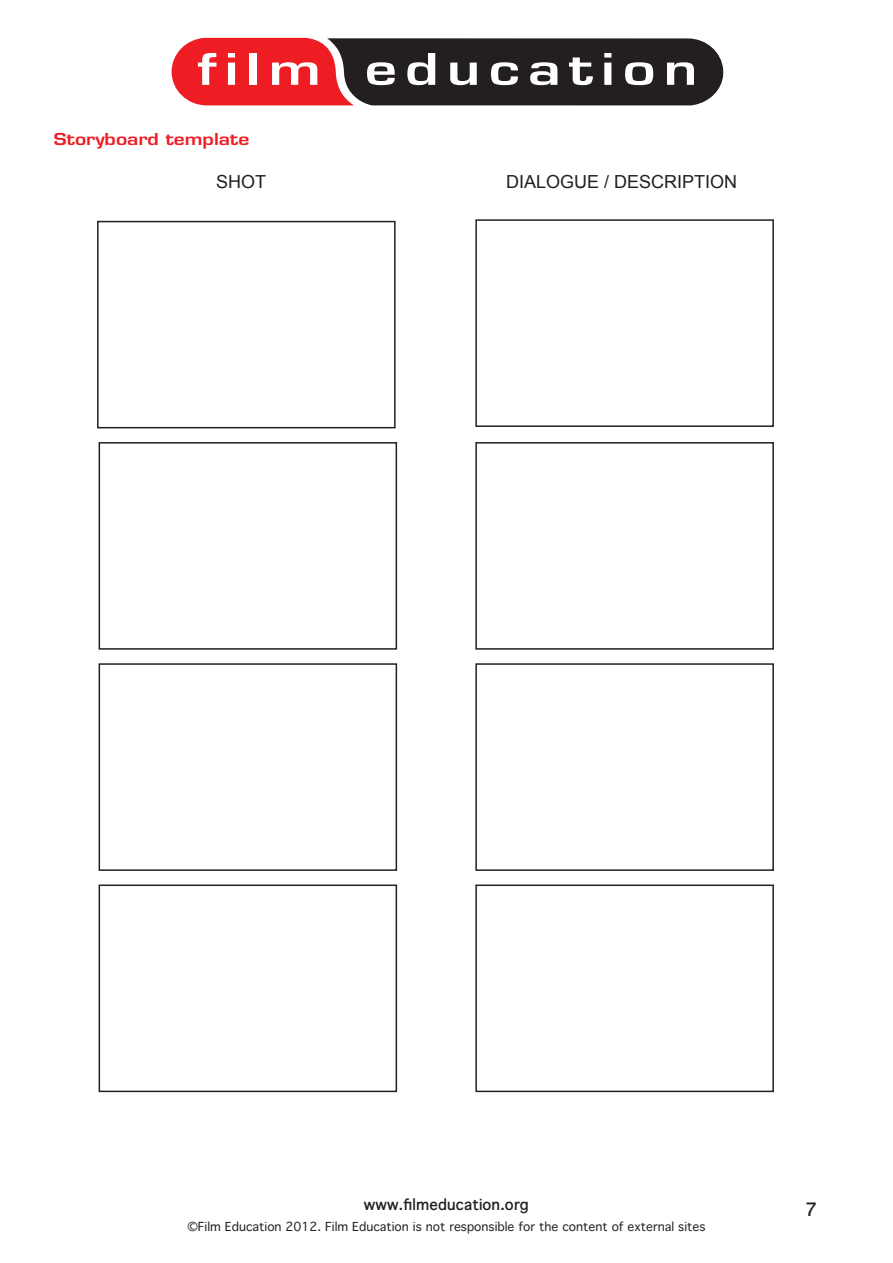
<style>
.page{position:relative;width:893px;height:1263px;background:#fff}
.page>*{position:absolute;margin:0;border:0;box-sizing:border-box;transform-origin:0 0}
.t1{font:18px "Arial";color:#231f20}
.t2{font:700 18px "Eurose";color:#ee1d23}
.t3{font:700 18px "Thonburi";color:#231f20}
.t4{font:700 15px "Thonburi";color:#231f20}
.t5{font:12px "Thonburi";color:#231f20}
</style>
<div class="page">
<svg style="left:172px;top:38px;width:551px;height:67px;background:#7a4446"></svg>
<div style="left:475px;top:219px;width:299px;height:208px;border:2px solid #231f20"></div>
<div style="left:99px;top:442px;width:298px;height:208px;border:2px solid #231f20"></div>
<div style="left:475px;top:442px;width:299px;height:208px;border:2px solid #231f20"></div>
<div style="left:99px;top:663px;width:298px;height:208px;border:2px solid #231f20"></div>
<div style="left:475px;top:663px;width:299px;height:208px;border:2px solid #231f20"></div>
<div style="left:99px;top:884px;width:298px;height:208px;border:2px solid #231f20"></div>
<div style="left:475px;top:884px;width:299px;height:208px;border:2px solid #231f20"></div>
<div style="left:97px;top:221px;width:299px;height:207px;border:2px solid #231f20"></div>
<h1 class="t2" style="left:54px;top:129px;width:197px">Storyboard template</h1>
<h1 class="t1" style="left:216px;top:170px;width:52px">SHOT</h1>
<h1 class="t1" style="left:506px;top:170px;width:233px">DIALOGUE / DESCRIPTION</h1>
<p class="t4" style="left:364px;top:1192px;width:167px">www.filmeducation.org</p>
<p class="t5" style="left:187px;top:1216px;width:520px">©Film Education 2012. Film Education is not responsible for the content of external sites</p>
<h1 class="t3" style="left:805px;top:1194px;width:13px">7</h1>
</div>
